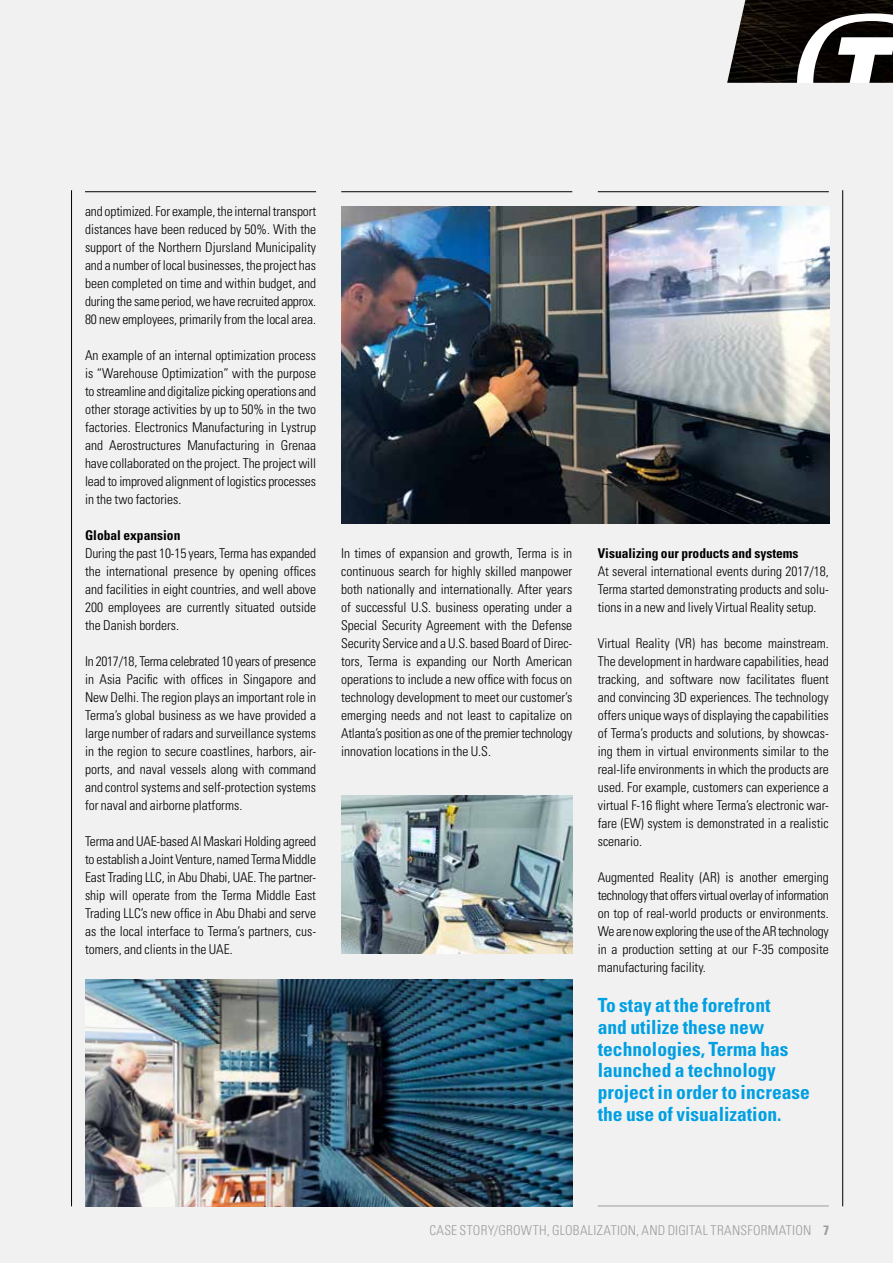
<style>
.page{position:relative;width:893px;height:1263px;background:#f1f1f1}
.page>*{position:absolute;margin:0;border:0;box-sizing:border-box;transform-origin:0 0}
.t1{font:700 condensed 19.5px/21.8px "Univers LT Std";color:#009fe3}
.t2{font:300 condensed 13.5px/18px "Univers LT Std";color:#000;text-align:justify}
.t3{font:300 condensed 13.5px "Univers LT Std";letter-spacing:.015em;color:#9d9d9c}
.t4{font:700 condensed 13.5px "Univers LT Std";color:#000}
.s1{font-weight:700}
</style>
<div class="page">
<svg style="left:727px;top:0;width:166px;height:83px"></svg>
<hr style="left:598px;top:191px;width:231px;height:1px;background:#000">
<hr style="left:341px;top:191px;width:231px;height:1px;background:#000">
<hr style="left:85px;top:191px;width:231px;height:1px;background:#000">
<hr style="left:842px;top:190px;width:1px;height:1016px;background:#000">
<hr style="left:71px;top:190px;width:1px;height:1016px;background:#000">
<hr style="left:598px;top:1205px;width:231px;height:1px;background:#9d9d9c">
<img style="left:342px;top:795px;width:230px;height:159px">
<img style="left:342px;top:206px;width:487px;height:317px">
<img style="left:85px;top:979px;width:487px;height:227px">
<p class="t2" style="left:85px;top:202px;width:233px">and optimized. For example, the internal transport distances have been reduced by 50%. With the support of the Northern Djursland Municipality and a number of local businesses, the project has been completed on time and within budget, and during the same period, we have recruited approx.<br>80 new employees, primarily from the local area.</p>
<p class="t2" style="left:85px;top:346px;width:233px">An example of an internal optimization process is “Warehouse Optimization” with the purpose to streamline and digitalize picking operations and other storage activities by up to 50% in the two factories. Electronics Manufacturing in Lystrup and Aerostructures Manufacturing in Grenaa have collaborated on the project. The project will lead to improved alignment of logistics processes in the two factories.</p>
<p class="t4" style="left:85px;top:527px;width:97px">Global expansion</p>
<p class="t2" style="left:85px;top:544px;width:233px">During the past 10-15 years, Terma has expanded the international presence by opening offices and facilities in eight countries, and well above 200 employees are currently situated outside the Danish borders.</p>
<p class="t2" style="left:85px;top:652px;width:233px">In 2017/18, Terma celebrated 10 years of presence in Asia Pacific with offices in Singapore and New Delhi. The region plays an important role in Terma’s global business as we have provided a large number of radars and surveillance systems in the region to secure coastlines, harbors, air&shy;ports, and naval vessels along with command and control systems and self-protection systems for naval and airborne platforms.</p>
<p class="t2" style="left:85px;top:832px;width:233px">Terma and UAE-based Al Maskari Holding agreed to establish a Joint Venture, named Terma Middle East Trading LLC, in Abu Dhabi, UAE. The partner&shy;ship will operate from the Terma Middle East Trading LLC’s new office in Abu Dhabi and serve as the local interface to Terma’s partners, cus&shy;tomers, and clients in the UAE.</p>
<p class="t2" style="left:341px;top:544px;width:233px">In times of expansion and growth, Terma is in continuous search for highly skilled manpower both nationally and internationally. After years of successful U.S. business operating under a Special Security Agreement with the Defense Security Service and a U.S. based Board of Direc&shy;tors, Terma is expanding our North American operations to include a new office with focus on technology development to meet our customer’s emerging needs and not least to capitalize on Atlanta’s position as one of the premier technology innovation locations in the U.S.</p>
<p class="t4" style="left:598px;top:545px;width:202px">Visualizing our products and systems</p>
<p class="t2" style="left:598px;top:562px;width:233px">At several international events during 2017/18, Terma started demonstrating products and solu&shy;tions in a new and lively Virtual Reality setup.</p>
<p class="t2" style="left:598px;top:634px;width:233px">Virtual Reality (VR) has become mainstream.<br>The development in hardware capabilities, head tracking, and software now facilitates fluent and convincing 3D experiences. The technology offers unique ways of displaying the capabilities of Terma’s products and solutions, by showcas&shy;ing them in virtual environments similar to the real-life environments in which the products are used. For example, customers can experience a virtual F-16 flight where Terma’s electronic war&shy;fare (EW) system is demonstrated in a realistic scenario.</p>
<p class="t2" style="left:598px;top:868px;width:233px">Augmented Reality (AR) is another emerging technology that offers virtual overlay of information on top of real-world products or environments.<br>We are now exploring the use of the AR technology in a production setting at our F-35 composite manufacturing facility.</p>
<h1 class="t1" style="left:598px;top:994px;width:214px">To stay at the forefront<br>and utilize these new technologies, Terma has launched a technology project in order to increase the use of visualization.</h1>
<p class="t3" style="left:429px;top:1221px;width:401px">CASE STORY/GROWTH, GLOBALIZATION, AND DIGITAL TRANSFORMATION <span class="s1">7</span></p>
</div>
